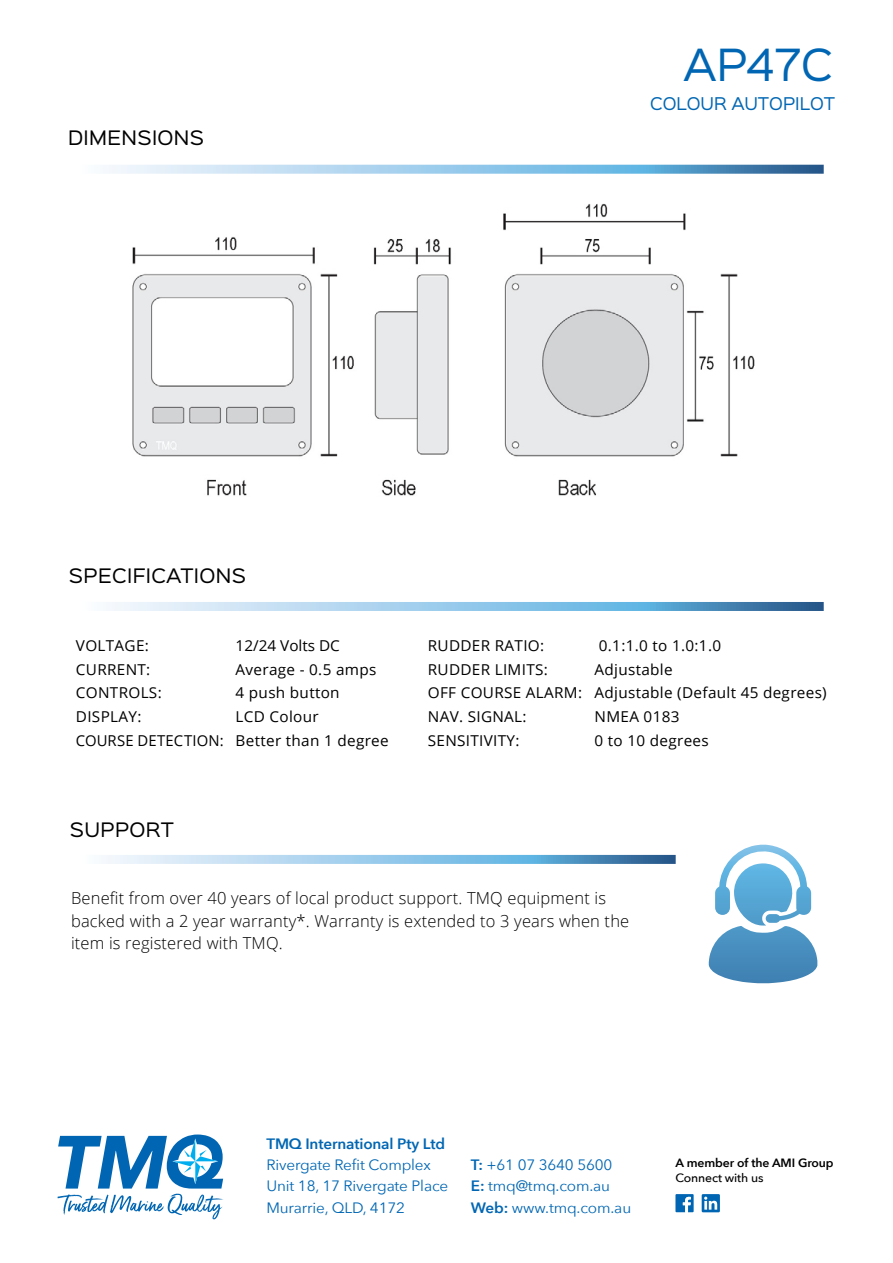
<style>
.page{position:relative;width:893px;height:1263px;background:#fff}
.page>*{position:absolute;margin:0;border:0;box-sizing:border-box;transform-origin:0 0}
.t1{font:39.9px "Sinkin Sans 400";color:#0066b3}
.t2{font:18px "Sinkin Sans 400";letter-spacing:.02em;color:#000}
.t3{font:300 16.5px/22.5px "Open Sans";letter-spacing:.01em;color:#000}
.t4{font:15.9px "Sinkin Sans 400";color:#0066b3}
.t5{font:15px "Open Sans";letter-spacing:.02em;color:#000}
.t6{font:15px/21.3px "Avenir Next";letter-spacing:-.01em;color:#0066b3}
.t7{font:600 15px "Avenir Next";letter-spacing:-.01em;color:#0066b3}
.t8{font:15px "Open Sans";color:#000}
.t9{font:600 12px "Avenir Next";letter-spacing:-.01em;color:#000}
.t10{font:500 12px "Avenir Next";letter-spacing:-.01em;color:#000}
.s1{font-weight:600}
</style>
<div class="page">
<svg style="left:709px;top:845px;width:108px;height:138px"></svg>
<svg style="left:112px;top:602px;width:712px;height:9px;background:#90bfdf"></svg>
<svg style="left:106px;top:855px;width:570px;height:9px;background:#91bfdf"></svg>
<svg style="left:109px;top:165px;width:715px;height:9px;background:#93c1e0"></svg>
<img style="left:132px;top:203px;width:623px;height:293px">
<svg style="left:57px;top:1194px;width:166px;height:25px"></svg>
<svg style="left:58px;top:1134px;width:165px;height:54px"></svg>
<svg style="left:675px;top:1194px;width:19px;height:18px"></svg>
<svg style="left:702px;top:1194px;width:18px;height:18px"></svg>
<svg style="left:704px;top:1196px;width:13px;height:13px"></svg>
<p class="t2" style="left:68px;top:123px;width:137px">DIMENSIONS</p>
<p class="t2" style="left:69px;top:561px;width:178px">SPECIFICATIONS</p>
<h1 class="t1" style="left:683px;top:31px;width:151px">AP47C</h1>
<p class="t4" style="left:650px;top:90px;width:186px">COLOUR AUTOPILOT</p>
<p class="t5" style="left:76px;top:636px;width:74px">VOLTAGE:</p>
<p class="t8" style="left:236px;top:636px;width:106px">12/24 Volts DC</p>
<p class="t5" style="left:428px;top:636px;width:118px">RUDDER RATIO:</p>
<p class="t5" style="left:599px;top:636px;width:124px">0.1:1.0 to 1.0:1.0</p>
<p class="t5" style="left:76px;top:659px;width:76px">CURRENT:</p>
<p class="t5" style="left:236px;top:659px;width:142px">Average - 0.5 amps</p>
<p class="t5" style="left:428px;top:659px;width:122px">RUDDER LIMITS:</p>
<p class="t5" style="left:595px;top:659px;width:80px">Adjustable</p>
<p class="t5" style="left:76px;top:682px;width:87px">CONTROLS:</p>
<p class="t5" style="left:236px;top:682px;width:106px">4 push button</p>
<p class="t5" style="left:428px;top:682px;width:400px">OFF COURSE ALARM: Adjustable (Default 45 degrees)</p>
<p class="t5" style="left:76px;top:707px;width:67px">DISPLAY:</p>
<p class="t5" style="left:236px;top:707px;width:85px">LCD Colour</p>
<p class="t5" style="left:428px;top:707px;width:100px">NAV. SIGNAL:</p>
<p class="t5" style="left:595px;top:707px;width:86px">NMEA 0183</p>
<p class="t5" style="left:76px;top:730px;width:314px">COURSE DETECTION: Better than 1 degree</p>
<p class="t5" style="left:428px;top:730px;width:93px">SENSITIVITY:</p>
<p class="t5" style="left:595px;top:730px;width:116px">0 to 10 degrees</p>
<p class="t2" style="left:70px;top:814px;width:105px">SUPPORT</p>
<p class="t3" style="left:71px;top:887px;width:560px">Benefit from over 40 years of local product support. TMQ equipment is backed with a 2 year warranty*. Warranty is extended to 3 years when the item is registered with TMQ.</p>
<p class="t7" style="left:266px;top:1130px;width:180px">TMQ International Pty Ltd</p>
<p class="t6" style="left:266px;top:1153px;width:183px">Rivergate Refit Complex<br>Unit 18, 17 Rivergate Place<br>Murarrie, QLD, 4172</p>
<p class="t6" style="left:471px;top:1153px;width:162px"><span class="s1">T:</span> +61 07 3640 5600<br><span class="s1">E:</span> tmq@tmq.com.au<br><span class="s1">Web:</span> www.tmq.com.au</p>
<p class="t9" style="left:675px;top:1152px;width:160px">A member of the AMI Group</p>
<p class="t10" style="left:675px;top:1167px;width:90px">Connect with us</p>
</div>
